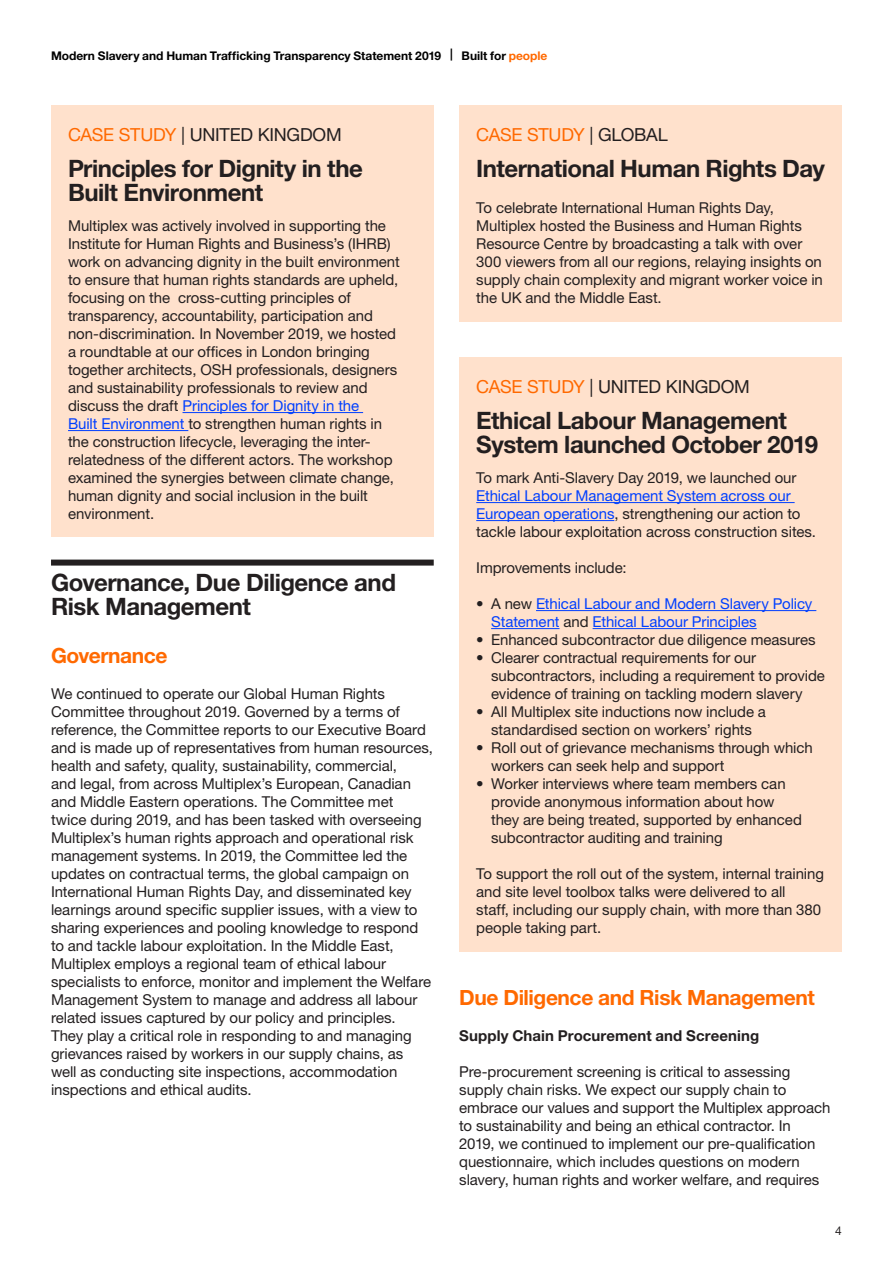
<style>
.page{position:relative;width:893px;height:1263px;background:#fff}
.page>*{position:absolute;margin:0;border:0;box-sizing:border-box;transform-origin:0 0}
.small_heading_bold{font:700 24px/24px "Helvetica Neue LT Std";letter-spacing:-.02em;color:#231f20}
.small_heading_bold_w{font:700 24px/24px "Helvetica Neue LT Std";letter-spacing:-.02em;color:#231f20}
._4__heading_S{font:700 21px "Helvetica Neue LT Std";letter-spacing:-.02em;color:#ff6900}
.small_heading_bold-2{font:18px "Helvetica Neue LT Std";letter-spacing:-.015em;color:#231f20}
.small_heading_bold-3{font:18px "Helvetica Neue LT Std";letter-spacing:-.015em;color:#ff6900}
.main_body{font:15px/18px "Helvetica Neue LT Std";letter-spacing:-.005em;color:#231f20}
.t1{font:15px/18px "Helvetica Neue LT Std";letter-spacing:-.005em;color:#003fff}
.main_body_bold{font:700 15px "Helvetica Neue LT Std";letter-spacing:.005em;color:#231f20}
.t2{font:700 12px "Helvetica Neue LT Std";color:#000}
.t3{font:12px "Helvetica Neue LT Std";color:#231f20}
.s1{color:#ff6900}
.s2{color:#003fff}
.s3{color:#231f20}
</style>
<div class="page">
<div style="left:51px;top:560px;width:383px;height:6px;background:#231f20"></div>
<div style="left:51px;top:105px;width:383px;height:431px;background:#ffe1cc"></div>
<hr style="left:183px;top:412px;width:180px;height:1px;background:#003fff">
<hr style="left:68px;top:430px;width:120px;height:1px;background:#003fff">
<div style="left:459px;top:105px;width:383px;height:216px;background:#ffe1cc"></div>
<div style="left:459px;top:357px;width:383px;height:594px;background:#ffe1cc"></div>
<hr style="left:476px;top:502px;width:319px;height:1px;background:#003fff">
<hr style="left:476px;top:520px;width:138px;height:1px;background:#003fff">
<hr style="left:536px;top:610px;width:280px;height:1px;background:#003fff">
<hr style="left:491px;top:628px;width:68px;height:1px;background:#003fff">
<hr style="left:593px;top:628px;width:164px;height:1px;background:#003fff">
<p class="t2" style="left:51px;top:48px;width:498px">Modern Slavery and Human Trafficking Transparency Statement 2019 | Built for <span class="s1">people</span></p>
<p class="small_heading_bold-2" style="left:68px;top:124px;width:275px"><span class="s1">CASE STUDY</span> | UNITED KINGDOM</p>
<p class="small_heading_bold" style="left:68px;top:156px;width:296px">Principles for Dignity in the<br>Built Environment</p>
<p class="main_body" style="left:68px;top:216px;width:333px">Multiplex was actively involved in supporting the Institute for Human Rights and Business’s (IHRB) work on advancing dignity in the built environment to ensure that human rights standards are upheld, focusing on the cross-cutting principles of transparency, accountability, participation and non-discrimination. In November 2019, we hosted a roundtable at our offices in London bringing together architects, OSH professionals, designers and sustainability professionals to review and discuss the draft <span class="s2">Principles for Dignity in the<br>Built Environment</span> to strengthen human rights in the construction lifecycle, leveraging the inter&shy;relatedness of the different actors. The workshop examined the synergies between climate change, human dignity and social inclusion in the built environment.</p>
<p class="small_heading_bold_w" style="left:51px;top:570px;width:346px">Governance, Due Diligence and<br>Risk Management</p>
<p class="_4__heading_S" style="left:51px;top:643px;width:118px">Governance</p>
<p class="main_body" style="left:51px;top:684px;width:384px">We continued to operate our Global Human Rights Committee throughout 2019. Governed by a terms of reference, the Committee reports to our Executive Board and is made up of representatives from human resources, health and safety, quality, sustainability, commercial,<br>and legal, from across Multiplex’s European, Canadian and Middle Eastern operations. The Committee met<br>twice during 2019, and has been tasked with overseeing Multiplex’s human rights approach and operational risk management systems. In 2019, the Committee led the updates on contractual terms, the global campaign on International Human Rights Day, and disseminated key learnings around specific supplier issues, with a view to sharing experiences and pooling knowledge to respond to and tackle labour exploitation. In the Middle East, Multiplex employs a regional team of ethical labour specialists to enforce, monitor and implement the Welfare Management System to manage and address all labour related issues captured by our policy and principles.<br>They play a critical role in responding to and managing grievances raised by workers in our supply chains, as<br>well as conducting site inspections, accommodation inspections and ethical audits.</p>
<p class="small_heading_bold-3" style="left:476px;top:124px;width:193px">CASE STUDY <span class="s3">| GLOBAL</span></p>
<p class="small_heading_bold" style="left:476px;top:156px;width:350px">International Human Rights Day</p>
<p class="main_body" style="left:476px;top:198px;width:348px">To celebrate International Human Rights Day, Multiplex hosted the Business and Human Rights Resource Centre by broadcasting a talk with over 300 viewers from all our regions, relaying insights on supply chain complexity and migrant worker voice in the UK and the Middle East.</p>
<p class="small_heading_bold-2" style="left:476px;top:376px;width:275px"><span class="s1">CASE STUDY</span> | UNITED KINGDOM</p>
<p class="small_heading_bold" style="left:476px;top:408px;width:343px">Ethical Labour Management<br>System launched October 2019</p>
<p class="main_body" style="left:476px;top:468px;width:341px">To mark Anti-Slavery Day 2019, we launched our <span class="s2">Ethical Labour Management System across our European operations</span>, strengthening our action to tackle labour exploitation across construction sites.</p>
<p class="main_body" style="left:476px;top:558px;width:152px">Improvements include:</p>
<p class="t1" style="left:491px;top:594px;width:323px;text-indent:-15px"><span class="s3">• A new</span> Ethical Labour and Modern Slavery Policy<br>Statement <span class="s3">and</span> Ethical Labour Principles</p>
<p class="main_body" style="left:476px;top:630px;width:341px">• Enhanced subcontractor due diligence measures</p>
<p class="main_body" style="left:491px;top:648px;width:335px;text-indent:-15px">• Clearer contractual requirements for our subcontractors, including a requirement to provide evidence of training on tackling modern slavery</p>
<p class="main_body" style="left:476px;top:702px;width:291px;text-align:center">• All Multiplex site inductions now include a standardised section on workers’ rights</p>
<p class="main_body" style="left:491px;top:738px;width:323px;text-indent:-15px">• Roll out of grievance mechanisms through which workers can seek help and support</p>
<p class="main_body" style="left:491px;top:774px;width:312px;text-indent:-15px">• Worker interviews where team members can provide anonymous information about how they are being treated, supported by enhanced subcontractor auditing and training</p>
<p class="main_body" style="left:476px;top:864px;width:349px">To support the roll out of the system, internal training and site level toolbox talks were delivered to all<br>staff, including our supply chain, with more than 380 people taking part.</p>
<p class="_4__heading_S" style="left:459px;top:985px;width:357px">Due Diligence and Risk Management</p>
<p class="main_body_bold" style="left:459px;top:1026px;width:301px">Supply Chain Procurement and Screening</p>
<p class="main_body" style="left:459px;top:1062px;width:373px">Pre-procurement screening is critical to assessing supply chain risks. We expect our supply chain to embrace our values and support the Multiplex approach to sustainability and being an ethical contractor. In<br>2019, we continued to implement our pre-qualification questionnaire, which includes questions on modern slavery, human rights and worker welfare, and requires</p>
<p class="t3" style="left:835px;top:1224px;width:8px">4</p>
</div>
